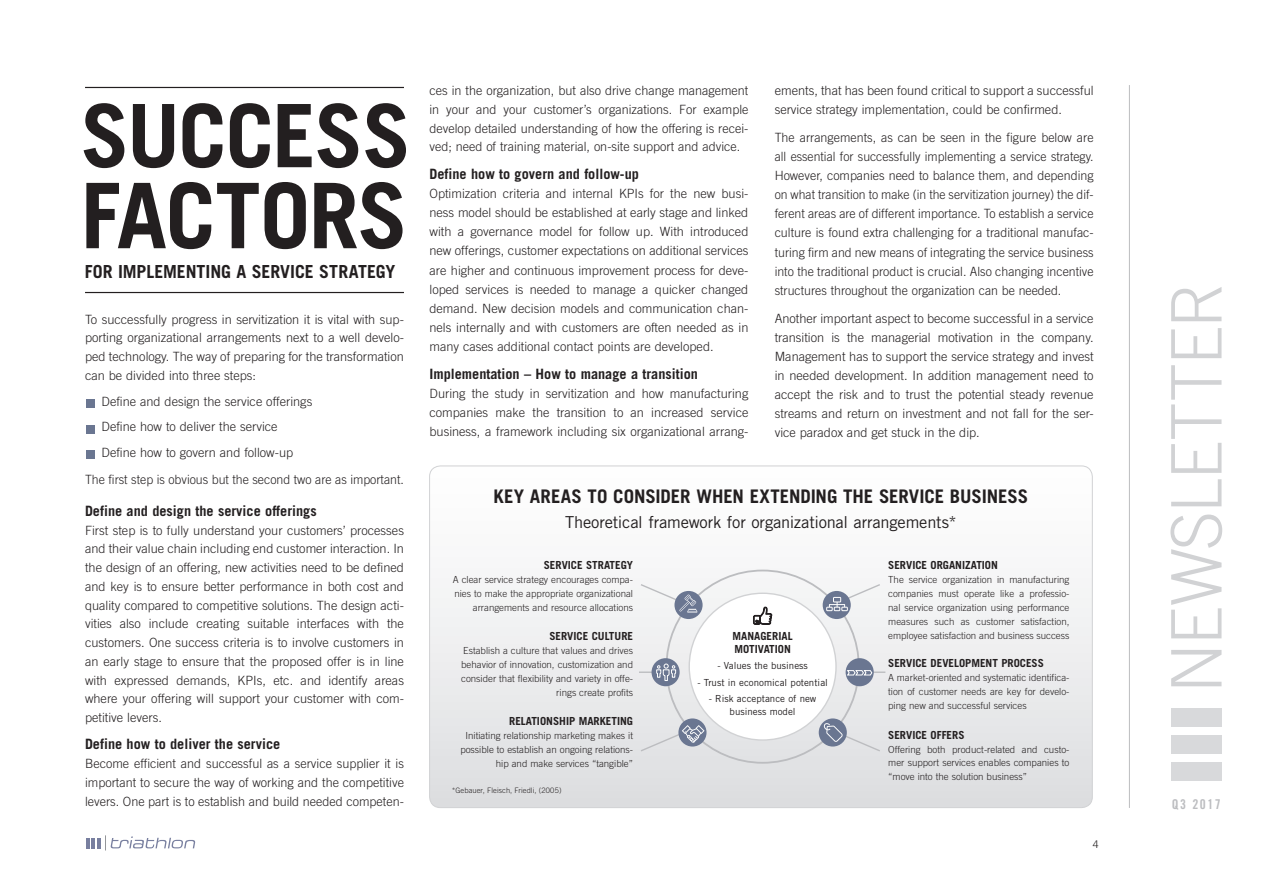
<style>
.page{position:relative;width:1263px;height:893px;background:#fff}
.page>*{position:absolute;margin:0;border:0;box-sizing:border-box;transform-origin:0 0}
.t1{font:700 90.45px "Trade Gothic";letter-spacing:-.015em;color:#231f20}
.t2{font:700 87.6px "Trade Gothic";letter-spacing:-.02em;color:#231f20}
.t3{font:300 69.75px "Trade Gothic";letter-spacing:-.025em;color:#d1d2d4}
.t4{font:700 18.75px "Trade Gothic";letter-spacing:-.005em;color:#231f20}
.t5{font:700 18px "Trade Gothic";letter-spacing:-.005em;color:#231f20}
.t6{font:16.5px "Trade Gothic";letter-spacing:-.01em;color:#231f20}
.t7{font:700 14.25px "Trade Gothic";color:#231f20}
.t8{font:13.5px "Trade Gothic Bold Cond Twenty";letter-spacing:.11em;color:#bcbdc0}
.t9{font:300 12.75px/19.2px "Trade Gothic";color:#231f20;text-align:justify}
.t10{font:700 11.1px/13.5px "Trade Gothic";color:#231f20}
.t11{font:300 10.5px "Trade Gothic";color:#231f20}
.t12{font:300 9.75px/14px "Trade Gothic";color:#231f20;text-align:right}
.t13{font:9.75px/12.5px "Trade Gothic";color:#231f20;text-align:center}
.t14{font:300 7.5px "Trade Gothic";letter-spacing:.015em;color:#231f20}
</style>
<div class="page">
<hr style="left:1129px;top:85px;width:1px;height:723px;background:#bcbdc0">
<div style="left:1171px;top:708px;width:50px;height:18px;background:#d8d9db"></div>
<div style="left:1171px;top:735px;width:50px;height:18px;background:#d8d9db"></div>
<div style="left:1171px;top:762px;width:50px;height:19px;background:#d8d9db"></div>
<svg style="left:86px;top:838px;width:3px;height:10px"></svg>
<hr style="left:91px;top:838px;width:4px;height:10px;background:#787f9f">
<svg style="left:97px;top:835px;width:98px;height:15px"></svg>
<hr style="left:85px;top:87px;width:319px;height:1px;background:#231f20">
<hr style="left:85px;top:292px;width:319px;height:1px;background:#231f20">
<div style="left:86px;top:399px;width:8px;height:9px;background:#6a7691"></div>
<div style="left:86px;top:425px;width:8px;height:9px;background:#6a7691"></div>
<div style="left:86px;top:451px;width:8px;height:8px;background:#6a7691"></div>
<svg style="left:430px;top:466px;width:661px;height:342px"></svg>
<div style="left:689px;top:593px;width:147px;height:147px;background:#fff;border-radius:50%"></div>
<div style="left:674px;top:591px;width:29px;height:28px;background:#6a7691;border-radius:50%"></div>
<div style="left:678px;top:718px;width:28px;height:28px;background:#6a7691;border-radius:50%"></div>
<div style="left:819px;top:718px;width:28px;height:28px;background:#6a7691;border-radius:50%"></div>
<div style="left:823px;top:591px;width:28px;height:28px;background:#6a7691;border-radius:50%"></div>
<hr style="left:639px;top:671px;width:32px;height:2px;background:#bcbdc0">
<hr style="left:854px;top:671px;width:31px;height:2px;background:#bcbdc0">
<div style="left:651px;top:658px;width:29px;height:28px;background:#6a7691;border-radius:50%"></div>
<div style="left:846px;top:658px;width:28px;height:28px;background:#6a7691;border-radius:50%"></div>
<svg style="left:639px;top:725px;width:65px;height:28px"></svg>
<svg style="left:824px;top:723px;width:58px;height:30px"></svg>
<svg style="left:826px;top:583px;width:56px;height:28px"></svg>
<svg style="left:846px;top:670px;width:27px;height:6px"></svg>
<svg style="left:639px;top:583px;width:58px;height:30px"></svg>
<svg style="left:656px;top:663px;width:20px;height:18px"></svg>
<svg style="left:753px;top:607px;width:19px;height:17px"></svg>
<p class="t2" style="left:81px;top:82px;width:332px">SUCCESS</p>
<p class="t1" style="left:81px;top:160px;width:328px">FACTORS</p>
<p class="t5" style="left:85px;top:261px;width:312px">FOR IMPLEMENTING A SERVICE STRATEGY</p>
<p class="t9" style="left:85px;top:310px;width:320px;line-height:18.8px">To successfully progress in servitization it is vital with sup&shy;porting organizational arrangements next to a well develo&shy;ped technology. The way of preparing for the transformation can be divided into three steps:</p>
<p class="t9" style="left:102px;top:391px;width:212px">Define and design the service offerings</p>
<p class="t9" style="left:102px;top:417px;width:178px">Define how to deliver the service</p>
<p class="t9" style="left:102px;top:443px;width:193px">Define how to govern and follow-up</p>
<p class="t9" style="left:85px;top:470px;width:320px">The first step is obvious but the second two are as important.</p>
<p class="t7" style="left:85px;top:502px;width:233px">Define and design the service offerings</p>
<p class="t9" style="left:85px;top:521px;width:320px;line-height:18.8px">First step is to fully understand your customers’ processes and their value chain including end customer interaction. In the design of an offering, new activities need to be defined and key is to ensure better performance in both cost and quality compared to competitive solutions. The design acti&shy;vities also include creating suitable interfaces with the customers. One success criteria is to involve customers in an early stage to ensure that the proposed offer is in line with expressed demands, KPIs, etc. and identify areas where your offering will support your customer with com&shy;petitive levers.</p>
<p class="t7" style="left:85px;top:736px;width:197px">Define how to deliver the service</p>
<p class="t9" style="left:85px;top:754px;width:320px;line-height:18.8px">Become efficient and successful as a service supplier it is important to secure the way of working and the competitive levers. One part is to establish and build needed competen-</p>
<p class="t9" style="left:429px;top:81px;width:320px;line-height:18.8px">ces in the organization, but also drive change management in your and your customer’s organizations. For example develop detailed understanding of how the offering is recei&shy;ved; need of training material, on-site support and advice.</p>
<p class="t7" style="left:429px;top:165px;width:211px">Define how to govern and follow-up</p>
<p class="t9" style="left:429px;top:183px;width:320px">Optimization criteria and internal KPIs for the new busi&shy;ness model should be established at early stage and linked with a governance model for follow up. With introduced new offerings, customer expectations on additional services are higher and continuous improvement process for deve&shy;loped services is needed to manage a quicker changed demand. New decision models and communication chan&shy;nels internally and with customers are often needed as in many cases additional contact points are developed.</p>
<p class="t7" style="left:429px;top:365px;width:270px">Implementation – How to manage a transition</p>
<p class="t9" style="left:429px;top:384px;width:320px">During the study in servitization and how manufacturing companies make the transition to an increased service business, a framework including six organizational arrang-</p>
<p class="t9" style="left:775px;top:81px;width:320px">ements, that has been found critical to support a successful service strategy implementation, could be confirmed.</p>
<p class="t9" style="left:775px;top:128px;width:320px">The arrangements, as can be seen in the figure below are all essential for successfully implementing a service strategy.<br>However, companies need to balance them, and depending on what transition to make (in the servitization journey) the dif&shy;ferent areas are of different importance. To establish a service culture is found extra challenging for a traditional manufac&shy;turing firm and new means of integrating the service business into the traditional product is crucial. Also changing incentive structures throughout the organization can be needed.</p>
<p class="t9" style="left:775px;top:308px;width:320px">Another important aspect to become successful in a service transition is the managerial motivation in the company.<br>Management has to support the service strategy and invest in needed development. In addition management need to accept the risk and to trust the potential steady revenue streams and return on investment and not fall for the ser&shy;vice paradox and get stuck in the dip.</p>
<p class="t4" style="left:493px;top:485px;width:536px">KEY AREAS TO CONSIDER WHEN EXTENDING THE SERVICE BUSINESS</p>
<p class="t6" style="left:565px;top:512px;width:393px">Theoretical framework for organizational arrangements*</p>
<p class="t10" style="left:544px;top:558px;width:91px">SERVICE STRATEGY</p>
<p class="t12" style="left:453px;top:572px;width:182px">A clear service strategy encourages compa&shy;nies to make the appropriate organizational arrangements and resource allocations</p>
<p class="t10" style="left:549px;top:629px;width:85px">SERVICE CULTURE</p>
<p class="t12" style="left:461px;top:643px;width:173px">Establish a culture that values and drives behavior of innovation, customization and consider that flexibility and variety in offe&shy;rings create profits</p>
<p class="t10" style="left:509px;top:714px;width:125px">RELATIONSHIP MARKETING</p>
<p class="t12" style="left:460px;top:728px;width:174px">Initiating relationship marketing makes it possible to establish an ongoing relations&shy;hip and make services “tangible”</p>
<p class="t14" style="left:452px;top:786px;width:111px">*Gebauer, Fleisch, Friedli, (2005)</p>
<p class="t10" style="left:733px;top:629px;width:61px">MANAGERIAL<br>MOTIVATION</p>
<p class="t13" style="left:717px;top:660px;width:92px">- Values the business</p>
<p class="t13" style="left:697px;top:676px;width:132px">- Trust in economical potential</p>
<p class="t13" style="left:709px;top:693px;width:109px">- Risk acceptance of new business model</p>
<p class="t10" style="left:888px;top:558px;width:111px">SERVICE ORGANIZATION</p>
<p class="t12" style="left:888px;top:572px;width:183px;text-align:justify">The service organization in manufacturing companies must operate like a professio&shy;nal service organization using performance measures such as customer satisfaction, employee satisfaction and business success</p>
<p class="t10" style="left:888px;top:657px;width:157px">SERVICE DEVELOPMENT PROCESS</p>
<p class="t12" style="left:888px;top:671px;width:183px;text-align:justify">A market-oriented and systematic identifica&shy;tion of customer needs are key for develo&shy;ping new and successful services</p>
<p class="t10" style="left:888px;top:728px;width:78px">SERVICE OFFERS</p>
<p class="t12" style="left:888px;top:742px;width:183px;text-align:justify">Offering both product-related and custo&shy;mer support services enables companies to “move into the solution business”</p>
<p class="t11" style="left:1093px;top:838px;width:7px">4</p>
<p class="t3" style="left:1155px;top:693px;width:413px;rotate:-90deg">NEWSLETTER</p>
<p class="t8" style="left:1172px;top:796px;width:50px">Q3 2017</p>
</div>
